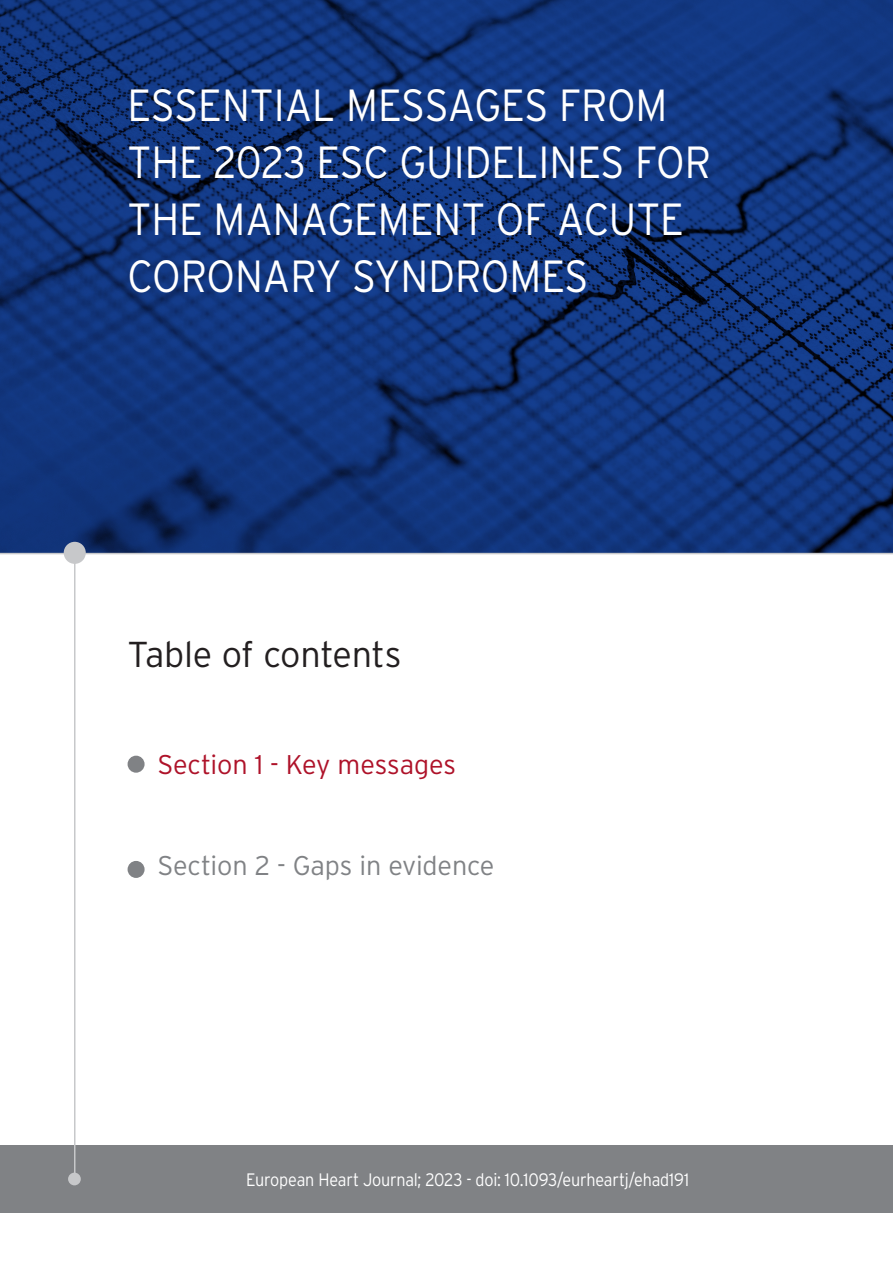
<style>
.page{position:relative;width:893px;height:1263px;background:#fff}
.page>*{position:absolute;margin:0;border:0;box-sizing:border-box;transform-origin:0 0}
.t1{font:300 45px/57px "Interstate";color:#fff;scale:.9 1}
.t2{font:300 36px "Interstate";letter-spacing:-.015em;color:#231f20}
.t3{font:300 27px "Interstate";letter-spacing:-.01em;color:#808285}
.t4{font:300 27px "Interstate";letter-spacing:-.005em;color:#ae1229}
.Task_Force{font:300 18px "Interstate";letter-spacing:-.015em;color:#fff;scale:.9 1}
</style>
<div class="page">
<div style="left:0;top:1145px;width:893px;height:68px;background:#808285"></div>
<svg style="left:0;top:0;width:893px;height:553px;background:#103378"></svg>
<div style="left:64px;top:542px;width:22px;height:22px;background:#c7c8ca;border-radius:50%"></div>
<hr style="left:74px;top:553px;width:1px;height:631px;background:#c7c8ca">
<hr style="left:0;top:553px;width:893px;height:1px;background:#c7c8ca">
<div style="left:68px;top:1172px;width:13px;height:13px;background:#c7c8ca;border-radius:50%"></div>
<div style="left:128px;top:756px;width:17px;height:17px;background:#808285;border-radius:50%"></div>
<div style="left:128px;top:861px;width:17px;height:17px;background:#808285;border-radius:50%"></div>
<p class="t1" style="left:128px;top:76px;width:650px">ESSENTIAL MESSAGES FROM<br>THE 2023 ESC GUIDELINES FOR<br>THE MANAGEMENT OF ACUTE<br>CORONARY SYNDROMES</p>
<p class="t2" style="left:128px;top:634px;width:275px">Table of contents</p>
<p class="t4" style="left:157px;top:749px;width:300px">Section 1 - Key messages</p>
<p class="t3" style="left:157px;top:850px;width:339px">Section 2 - Gaps in evidence</p>
<p class="Task_Force" style="left:246px;top:1170px;width:494px">European Heart Journal; 2023 - doi: 10.1093/eurheartj/ehad191</p>
</div>
